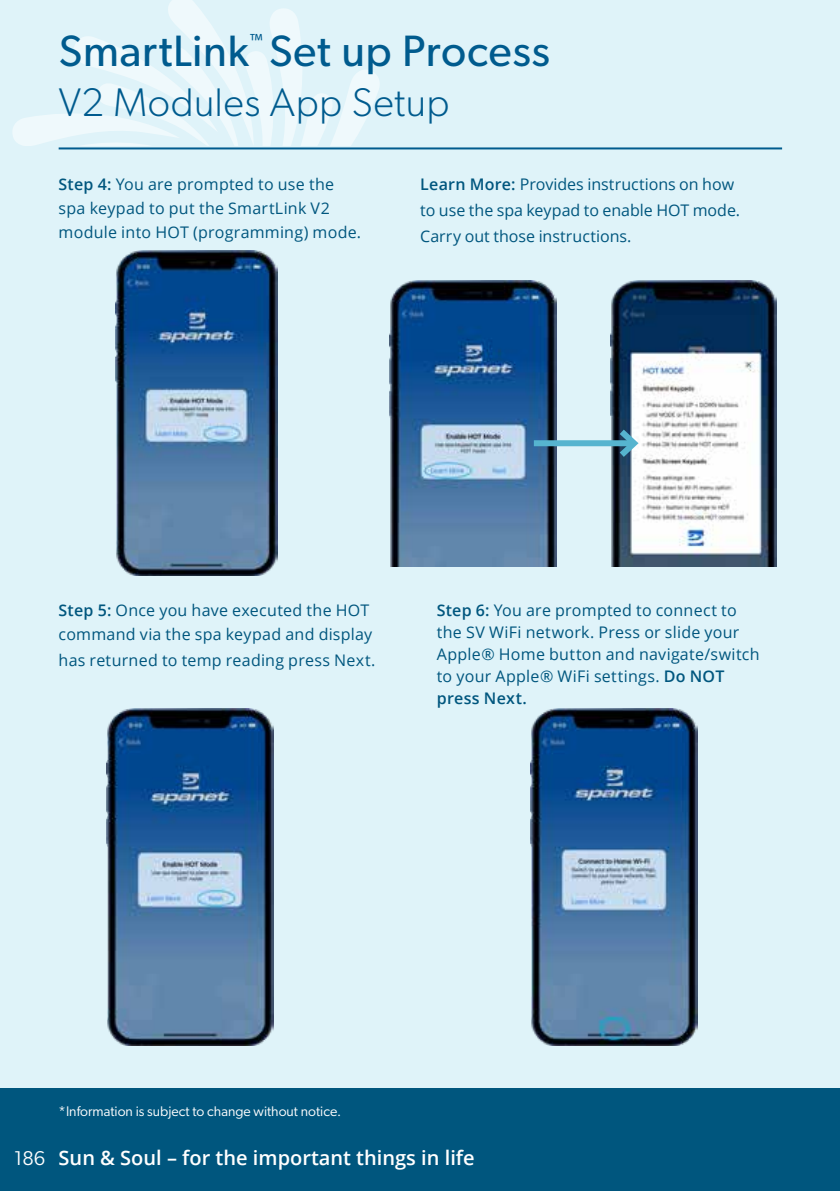
<style>
.page{position:relative;width:840px;height:1191px;background:#fff}
.page>*{position:absolute;margin:0;border:0;box-sizing:border-box;transform-origin:0 0}
.t1{font:44px "Gibson";letter-spacing:.015em;color:#005b8e}
.t2{font:300 40px "Gibson";letter-spacing:.01em;color:#005b8e}
.t3{font:600 20px "Open Sans";color:#fff}
.t4{font:16px/22px "Open Sans";letter-spacing:.015em;color:#00567e}
.t5{font:16px/26px "Open Sans";letter-spacing:-.005em;color:#00567e}
.t6{font:16px "Gibson";color:#005b8e}
.t7{font:14px "Gibson";color:#fff}
.s1{font-weight:600}
.s2{font-family:"Gibson";font-weight:400}
</style>
<div class="page">
<div style="left:0;top:0;width:839px;height:1191px;background:#dff3f9"></div>
<div style="left:0;top:1089px;width:839px;height:102px;background:#00567e"></div>
<hr style="left:59px;top:147px;width:722px;height:2px;background:#005b8e">
<svg style="left:13px;top:0;width:367px;height:145px"></svg>
<img style="left:116px;top:251px;width:161px;height:324px">
<img style="left:106px;top:709px;width:167px;height:336px">
<img style="left:530px;top:709px;width:167px;height:336px">
<img style="left:389px;top:281px;width:167px;height:285px">
<img style="left:609px;top:281px;width:167px;height:285px">
<div style="left:533px;top:440px;width:100px;height:6px;background:#56b4cf"></div>
<svg style="left:613px;top:423px;width:29px;height:40px"></svg>
<p class="t6" style="left:249px;top:30px;width:15px">™</p>
<h1 class="t1" style="left:59px;top:24px;width:492px">SmartLink Set up Process</h1>
<h2 class="t2" style="left:59px;top:78px;width:392px">V2 Modules App Setup</h2>
<p class="t4" style="left:59px;top:172px;width:304px;line-height:24px"><span class="s1">Step 4:</span> You are prompted to use the spa keypad to put the SmartLink V2 module into HOT (programming) mode.</p>
<p class="t5" style="left:420px;top:171px;width:321px"><span class="s1">Learn More:</span> Provides instructions on how to use the spa keypad to enable HOT mode.<br>Carry out those instructions.</p>
<p class="t4" style="left:59px;top:597px;width:315px;line-height:24px"><span class="s1">Step 5:</span> Once you have executed the HOT command via the spa keypad and display</p>
<p class="t4" style="left:59px;top:648px;width:318px">has returned to temp reading press Next.</p>
<p class="t4" style="left:436px;top:598px;width:324px"><span class="s1">Step 6:</span> You are prompted to connect to the SV WiFi network. Press or slide your<br>Apple® Home button and navigate/switch to your Apple® WiFi settings. <span class="s1">Do NOT press Next.</span></p>
<p class="t7" style="left:59px;top:1102px;width:284px">*Information is subject to change without notice.</p>
<p class="t3" style="left:14px;top:1143px;width:462px"><span class="s2">186</span> Sun &amp; Soul – for the important things in life</p>
</div>
